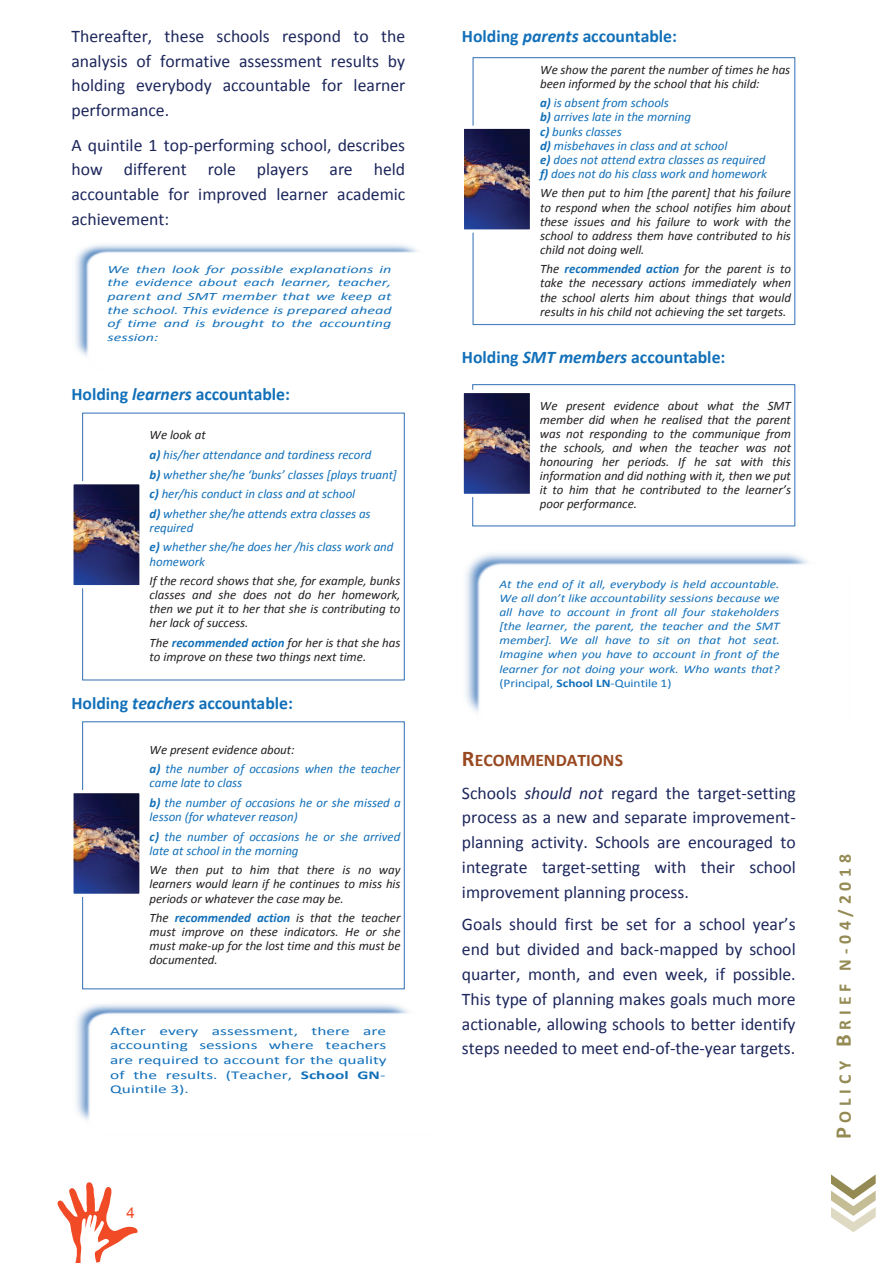
<style>
.page{position:relative;width:893px;height:1263px;background:#fff}
.page>*{position:absolute;margin:0;border:0;box-sizing:border-box;transform-origin:0 0}
.t1{font:17.7px/24.8px "Calibri";color:#1d275b;text-align:justify}
.t2{font:700 17.7px "Calibri";letter-spacing:-.005em;color:#1270b9}
.t3{font:700 17.7px "Calibri";letter-spacing:.27em;color:#948a53}
.t4{font:15px "Arial";color:#f04b26}
.t5{font:italic 12.9px/14.1px "Calibri";letter-spacing:-.005em;color:#231f20;text-align:justify}
.t6{font:italic 12.9px/19.6px "Calibri";letter-spacing:-.005em;color:#1270b9}
.t7{font:12px/14.5px "Calibri";color:#1270b9;scale:1.45 1}
.t8{font:11.85px "Calibri";letter-spacing:.005em;color:#1270b9;scale:1.45 1}
.t9{font:italic 11.7px/14.1px "Calibri";letter-spacing:-.005em;color:#1270b9;text-align:justify;scale:1.15 1}
.t10{font:italic 11.1px/13.6px "Calibri";letter-spacing:.005em;color:#1270b9;text-align:justify;scale:1.44 1}
.s1{font-style:italic}
.s2{color:#231f20}
.s3{font-weight:700}
.s4{font-weight:700;color:#1270b9}
.s5{font-style:normal}
.s6{font-weight:700;font-style:normal}
.s7{font-weight:700;font-size:22.5px;color:#984921}
.s8{font-weight:700;color:#984921}
.s9{font-size:22.5px}
</style>
<div class="page">
<svg style="left:58px;top:1182px;width:80px;height:81px"></svg>
<svg style="left:831px;top:1174px;width:45px;height:58px"></svg>
<img style="left:75px;top:244px;width:341px;height:111px">
<img style="left:84px;top:250px;width:334px;height:106px">
<svg style="left:91px;top:255px;width:327px;height:101px"></svg>
<img style="left:96px;top:262px;width:322px;height:81px">
<div style="left:82px;top:413px;width:323px;height:267px;border:1px solid #4a81bf"></div>
<img style="left:74px;top:485px;width:65px;height:99px">
<div style="left:70px;top:481px;width:73px;height:107px;border:3px solid #fff"></div>
<div style="left:82px;top:721px;width:323px;height:268px;border:1px solid #4a81bf"></div>
<img style="left:74px;top:794px;width:65px;height:99px">
<div style="left:70px;top:790px;width:73px;height:107px;border:3px solid #fff"></div>
<img style="left:76px;top:1004px;width:330px;height:115px">
<img style="left:85px;top:1010px;width:324px;height:110px">
<svg style="left:92px;top:1015px;width:317px;height:105px"></svg>
<img style="left:98px;top:1023px;width:311px;height:83px">
<div style="left:472px;top:57px;width:323px;height:268px;border:1px solid #4a81bf"></div>
<img style="left:465px;top:130px;width:64px;height:99px">
<div style="left:461px;top:126px;width:72px;height:107px;border:3px solid #fff"></div>
<div style="left:472px;top:384px;width:323px;height:142px;border:1px solid #4a81bf"></div>
<img style="left:465px;top:394px;width:64px;height:99px">
<div style="left:461px;top:390px;width:72px;height:107px;border:3px solid #fff"></div>
<img style="left:465px;top:553px;width:340px;height:157px">
<img style="left:474px;top:560px;width:334px;height:152px">
<svg style="left:481px;top:566px;width:327px;height:146px"></svg>
<img style="left:487px;top:577px;width:321px;height:121px">
<h1 class="t1" style="left:71px;top:24px;width:335px">Thereafter, these schools respond to the analysis of formative assessment results by holding everybody accountable for learner performance.</h1>
<h1 class="t1" style="left:71px;top:132px;width:335px">A quintile 1 top-performing school, describes how different role players are held accountable for improved learner academic achievement:</h1>
<p class="t10" style="left:108px;top:262px;width:199px">We then look for possible explanations in the evidence about each learner, teacher, parent and SMT member that we keep at the school. This evidence is prepared ahead of time and is brought to the accounting session:</p>
<h1 class="t2" style="left:71px;top:383px;width:220px">Holding <span class="s1">learners</span> accountable:</h1>
<p class="t6" style="left:150px;top:425px;width:249px"><span class="s2">We look at<br></span><span class="s3">a)</span> his/her attendance and tardiness record<br><span class="s3">b)</span> whether she/he ‘bunks’ classes [plays truant] <span class="s3">c)</span> her/his conduct in class and at school<br><span class="s3">d)</span> whether she/he attends extra classes as</p>
<p class="t6" style="left:150px;top:517px;width:245px">required<br><span class="s3">e)</span> whether she/he does her /his class work and</p>
<p class="t6" style="left:150px;top:551px;width:57px">homework</p>
<p class="t5" style="left:150px;top:573px;width:252px">If the record shows that she, for example, bunks classes and she does not do her homework, then we put it to her that she is contributing to her lack of success.</p>
<p class="t5" style="left:150px;top:635px;width:252px">The <span class="s4">recommended action</span> for her is that she has to improve on these two things next time.</p>
<h1 class="t2" style="left:71px;top:691px;width:223px">Holding <span class="s1">teachers</span> accountable:</h1>
<p class="t6" style="left:150px;top:739px;width:252px"><span class="s2">We present evidence about:<br></span><span class="s3">a)</span> the number of occasions when the teacher</p>
<p class="t6" style="left:150px;top:773px;width:253px">came late to class<br><span class="s3">b)</span> the number of occasions he or she missed a</p>
<p class="t6" style="left:150px;top:806px;width:252px">lesson (for whatever reason)<br><span class="s3">c)</span> the number of occasions he or she arrived</p>
<p class="t6" style="left:150px;top:840px;width:150px">late at school in the morning</p>
<p class="t5" style="left:150px;top:862px;width:252px">We then put to him that there is no way learners would learn if he continues to miss his periods or whatever the case may be.</p>
<p class="t5" style="left:150px;top:910px;width:252px">The <span class="s4">recommended action</span> is that the teacher must improve on these indicators. He or she must make-up for the lost time and this must be documented.</p>
<p class="t7" style="left:110px;top:1023px;width:192px">After every assessment, there are accounting sessions where teachers</p>
<p class="t8" style="left:110px;top:1052px;width:192px">are required to account for the quality</p>
<p class="t7" style="left:110px;top:1067px;width:191px">of the results. (Teacher, <span class="s3">School GN</span>-</p>
<p class="t8" style="left:110px;top:1082px;width:56px">Quintile 3).</p>
<p class="t4" style="left:126px;top:1203px;width:10px">4</p>
<h1 class="t2" style="left:462px;top:25px;width:216px">Holding <span class="s1">parents</span> accountable:</h1>
<p class="t5" style="left:540px;top:62px;width:252px">We show the parent the number of times he has been informed by the school that his child:</p>
<p class="t6" style="left:540px;top:95px;width:228px;line-height:14.1px"><span class="s3">a)</span> is absent from schools<br><span class="s3">b)</span> arrives late in the morning<br><span class="s3">c)</span> bunks classes<br><span class="s3">d)</span> misbehaves in class and at school<br><span class="s3">e)</span> does not attend extra classes as required <span class="s3">f)</span> does not do his class work and homework</p>
<p class="t5" style="left:540px;top:185px;width:252px">We then put to him [the parent] that his failure to respond when the school notifies him about these issues and his failure to work with the school to address them have contributed to his child not doing well.</p>
<p class="t5" style="left:540px;top:262px;width:253px">The <span class="s4">recommended action</span> for the parent is to take the necessary actions immediately when the school alerts him about things that would results in his child not achieving the set targets.</p>
<h1 class="t2" style="left:462px;top:346px;width:265px">Holding <span class="s1">SMT members</span> accountable:</h1>
<p class="t5" style="left:540px;top:398px;width:253px">We present evidence about what the SMT member did when he realised that the parent was not responding to the communique from the schools, and when the teacher was not honouring her periods. If he sat with this information and did nothing with it, then we put it to him that he contributed to the learner’s poor performance.</p>
<p class="t9" style="left:499px;top:576px;width:245px">At the end of it all, everybody is held accountable.<br>We all don’t like accountability sessions because we all have to account in front all four stakeholders [the learner, the parent, the teacher and the SMT member]. We all have to sit on that hot seat.<br>Imagine when you have to account in front of the learner for not doing your work. Who wants that? <span class="s5">(Principal,</span> <span class="s6">School LN</span><span class="s5">-Quintile 1)</span></p>
<h1 class="t1" style="left:462px;top:744px;width:335px;line-height:32.1px"><span class="s7">R</span><span class="s8">ECOMMENDATIONS<br></span>Schools <span class="s1">should not</span> regard the target-setting</h1>
<h1 class="t1" style="left:462px;top:805px;width:335px">process as a new and separate improvement&shy;planning activity. Schools are encouraged to integrate target-setting with their school improvement planning process.</h1>
<p class="t1" style="left:462px;top:912px;width:335px">Goals should first be set for a school year’s end but divided and back‐mapped by school quarter, month, and even week, if possible.<br>This type of planning makes goals much more actionable, allowing schools to better identify steps needed to meet end‐of‐the‐year targets.</p>
<h1 class="t3" style="left:834px;top:1139px;width:287px;rotate:-90deg"><span class="s9">P</span>OLICY <span class="s9">B</span>RIEF N-04/2018</h1>
</div>
